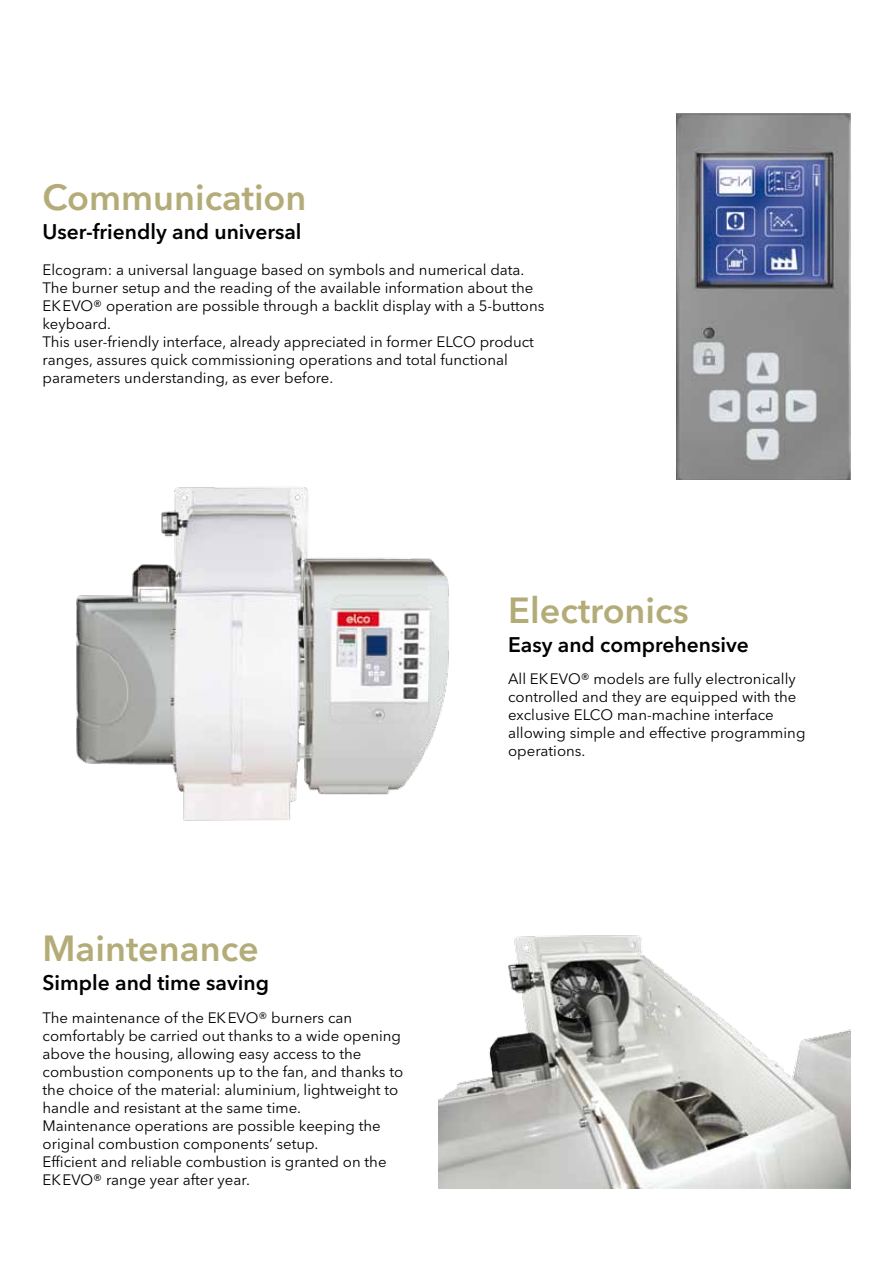
<style>
.page{position:relative;width:893px;height:1263px;background:#fff}
.page>*{position:absolute;margin:0;border:0;box-sizing:border-box;transform-origin:0 0}
.t1{font:600 36px "Avenir Next LT Pro";color:#b4ac78}
.t2{font:600 21px "Avenir Next LT Pro";color:#000}
.t3{font:15px/18px "Avenir Next LT Pro";color:#000}
</style>
<div class="page">
<img style="left:76px;top:487px;width:373px;height:334px">
<img style="left:438px;top:935px;width:412px;height:253px">
<img style="left:676px;top:114px;width:174px;height:366px">
<h1 class="t1" style="left:43px;top:175px;width:266px">Communication</h1>
<h2 class="t2" style="left:43px;top:219px;width:261px">User-friendly and universal</h2>
<p class="t3" style="left:43px;top:261px;width:503px">Elcogram: a universal language based on symbols and numerical data.<br>The burner setup and the reading of the available information about the EKEVO® operation are possible through a backlit display with a 5-buttons keyboard.<br>This user-friendly interface, already appreciated in former ELCO product ranges, assures quick commissioning operations and total functional parameters understanding, as ever before.</p>
<h1 class="t1" style="left:43px;top:926px;width:218px">Maintenance</h1>
<h2 class="t2" style="left:43px;top:970px;width:228px">Simple and time saving</h2>
<p class="t3" style="left:43px;top:1008px;width:362px">The maintenance of the EKEVO® burners can comfortably be carried out thanks to a wide opening above the housing, allowing easy access to the combustion components up to the fan, and thanks to the choice of the material: aluminium, lightweight to handle and resistant at the same time.<br>Maintenance operations are possible keeping the original combustion components’ setup.<br>Efficient and reliable combustion is granted on the EKEVO® range year after year.</p>
<h1 class="t1" style="left:508px;top:588px;width:182px">Electronics</h1>
<h2 class="t2" style="left:508px;top:632px;width:242px">Easy and comprehensive</h2>
<p class="t3" style="left:508px;top:670px;width:299px">All EKEVO® models are fully electronically controlled and they are equipped with the exclusive ELCO man-machine interface allowing simple and effective programming operations.</p>
</div>
